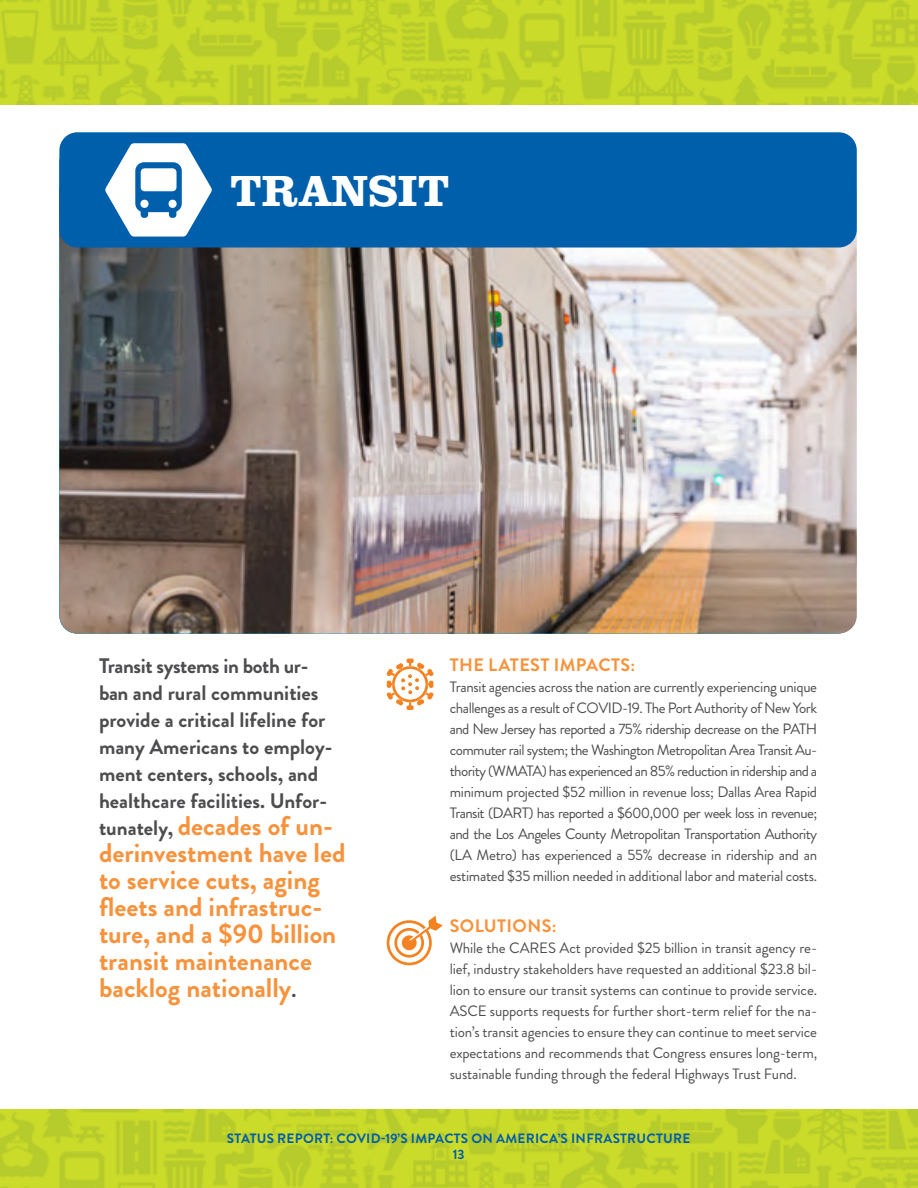
<style>
.page{position:relative;width:918px;height:1188px;background:#fff}
.page>*{position:absolute;margin:0;border:0;box-sizing:border-box;transform-origin:0 0}
.raise{font:700 45px "Clarendon URW";letter-spacing:.005em;color:#fff}
.body{font:700 27px/27px "Brandon Grotesque";color:#f7933d}
.body-2{font:700 21px/27px "Brandon Grotesque";color:#4d4d4f}
.body-3{font:700 18px "Brandon Grotesque";letter-spacing:.02em;color:#f7933d}
.solutions{font:700 18px "Brandon Grotesque";letter-spacing:.02em;color:#f7933d}
.body-4{font:15px/21px "Brandon Grotesque";letter-spacing:-.02em;color:#4d4d4f;text-align:justify}
.t1{font:700 13.5px "Brandon Grotesque";letter-spacing:.02em;color:#005daa}
.s1{font-size:21px;color:#4d4d4f}
</style>
<div class="page">
<img style="left:0;top:0;width:918px;height:104px">
<img style="left:0;top:1110px;width:918px;height:78px">
<svg style="left:386px;top:659px;width:48px;height:51px"></svg>
<svg style="left:387px;top:916px;width:56px;height:49px"></svg>
<div style="left:59px;top:132px;width:798px;height:116px;background:#005fab;border-radius:18px"></div>
<img style="left:59px;top:143px;width:796px;height:491px">
<p class="raise" style="left:230px;top:158px;width:220px">TRANSIT</p>
<p class="body-2" style="left:99px;top:652px;width:235px">Transit systems in both ur&shy;ban and rural communities provide a critical lifeline for many Americans to employ&shy;ment centers, schools, and healthcare facilities. Unfor-</p>
<p class="body" style="left:99px;top:812px;width:248px"><span class="s1">tunately,</span> decades of un&shy;derinvestment have led to service cuts, aging fleets and infrastruc&shy;ture, and a $90 billion transit maintenance backlog nationally<span class="s1">.</span></p>
<p class="body-3" style="left:450px;top:652px;width:187px">THE LATEST IMPACTS:</p>
<p class="body-4" style="left:450px;top:676px;width:369px">Transit agencies across the nation are currently experiencing unique challenges as a result of COVID-19. The Port Authority of New York and New Jersey has reported a 75% ridership decrease on the PATH commuter rail system; the Washington Metropolitan Area Transit Au&shy;thority (WMATA) has experienced an 85% reduction in ridership and a minimum projected $52 million in revenue loss; Dallas Area Rapid Transit (DART) has reported a $600,000 per week loss in revenue; and the Los Angeles County Metropolitan Transportation Authority (LA Metro) has experienced a 55% decrease in ridership and an estimated $35 million needed in additional labor and material costs.</p>
<p class="solutions" style="left:450px;top:913px;width:108px">SOLUTIONS:</p>
<p class="body-4" style="left:450px;top:937px;width:369px">While the CARES Act provided $25 billion in transit agency re&shy;lief, industry stakeholders have requested an additional $23.8 bil&shy;lion to ensure our transit systems can continue to provide service.<br>ASCE supports requests for further short-term relief for the na&shy;tion’s transit agencies to ensure they can continue to meet service expectations and recommends that Congress ensures long-term, sustainable funding through the federal Highways Trust Fund.</p>
<p class="t1" style="left:227px;top:1128px;width:465px">STATUS REPORT: COVID-19’S IMPACTS ON AMERICA’S INFRASTRUCTURE</p>
<p class="t1" style="left:453px;top:1145px;width:13px">13</p>
</div>
